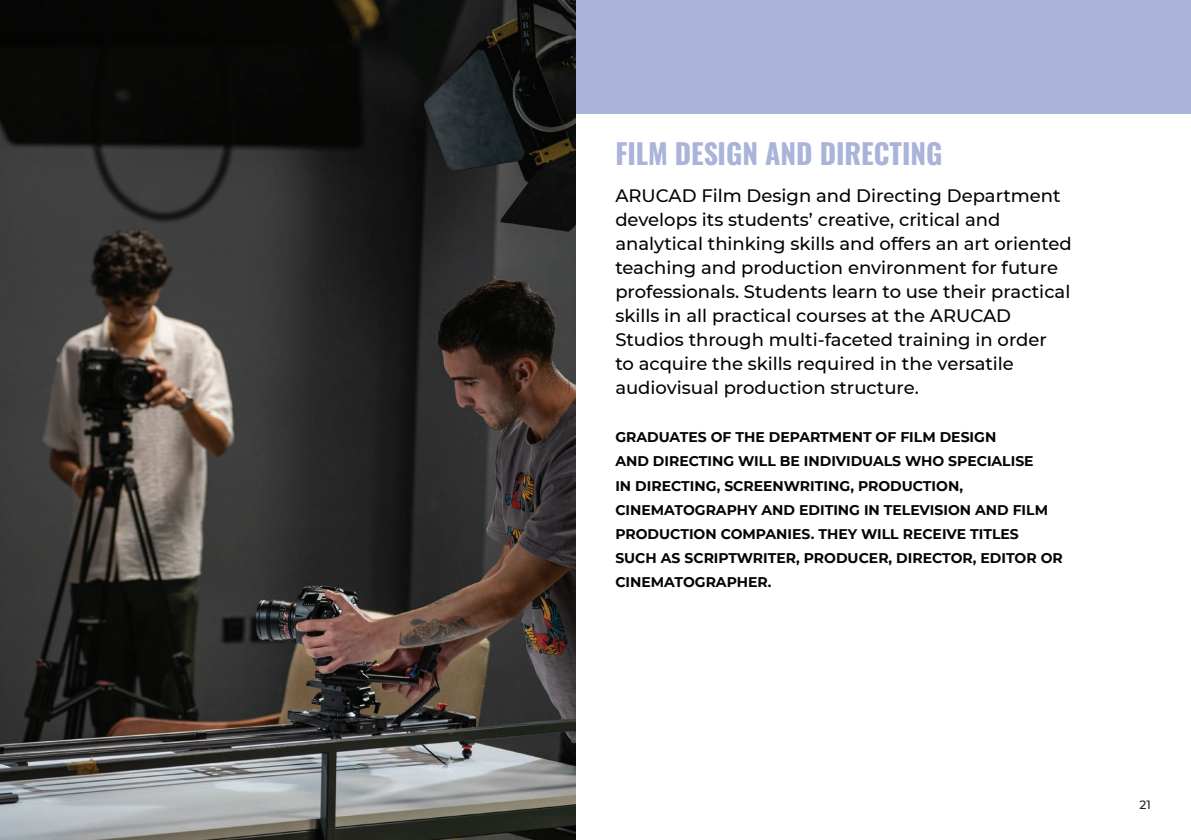
<style>
.page{position:relative;width:1191px;height:840px;background:#fff}
.page>*{position:absolute;margin:0;border:0;box-sizing:border-box;transform-origin:0 0}
.t1{font:700 28px "Oswald";color:#aab3d9}
.t2{font:500 18px/24px "Montserrat";color:#040503}
.t3{font:700 14px/24px "Montserrat";color:#040503}
.t4{font:500 12px "Montserrat";color:#231f20}
</style>
<div class="page">
<div style="left:0;top:0;width:1191px;height:113px;background:#aab3d9"></div>
<img style="left:0;top:0;width:575px;height:839px">
<h1 class="t1" style="left:615px;top:131px;width:329px">FILM DESIGN AND DIRECTING</h1>
<p class="t2" style="left:615px;top:184px;width:458px">ARUCAD Film Design and Directing Department develops its students’ creative, critical and analytical thinking skills and offers an art oriented teaching and production environment for future professionals. Students learn to use their practical skills in all practical courses at the ARUCAD Studios through multi-faceted training in order<br>to acquire the skills required in the versatile audiovisual production structure.</p>
<p class="t3" style="left:615px;top:425px;width:449px">GRADUATES OF THE DEPARTMENT OF FILM DESIGN<br>AND DIRECTING WILL BE INDIVIDUALS WHO SPECIALISE<br>IN DIRECTING, SCREENWRITING, PRODUCTION, CINEMATOGRAPHY AND EDITING IN TELEVISION AND FILM PRODUCTION COMPANIES. THEY WILL RECEIVE TITLES SUCH AS SCRIPTWRITER, PRODUCER, DIRECTOR, EDITOR OR CINEMATOGRAPHER.</p>
<p class="t4" style="left:1139px;top:797px;width:13px">21</p>
</div>
